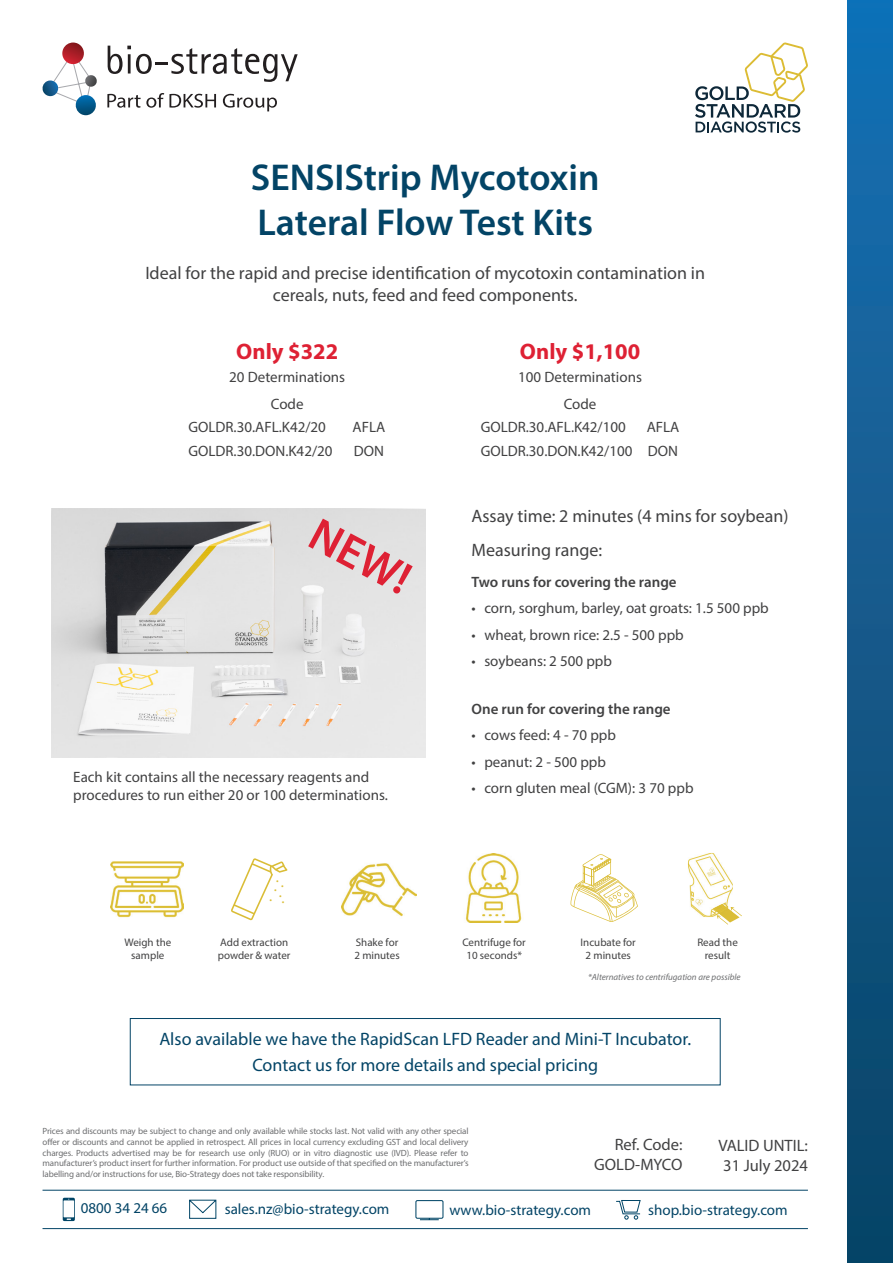
<style>
.page{position:relative;width:893px;height:1263px;background:#fff}
.page>*{position:absolute;margin:0;border:0;box-sizing:border-box;transform-origin:0 0}
.t1{font:600 46.5px "Myriad Pro";color:#de2134}
.t2{font:600 37.5px/45px "Myriad Pro";color:#034466}
.t3{font:700 22.5px "Myriad Pro";color:#de2134}
.t4{font:18px/21.6px "Myriad Pro";color:#414142;text-align:center}
.t5{font:18px "Myriad Pro";color:#034466}
.Valid___Ref{font:16.5px "Myriad Pro";color:#414142}
.t6{font:15px/18px "Myriad Pro";color:#414142}
.t7{font:15px "Myriad Pro";color:#034466}
.t8{font:600 15px "Myriad Pro";color:#414142}
.t9{font:15px/13.2px "Myriad Pro";color:#dabd36;text-align:center}
.t10{font:10.95px "Myriad Pro";color:#414142}
.t11{font:9px/10.8px "Myriad Pro";letter-spacing:-.01em;color:#6d6e70;text-align:justify}
.t12{font:italic 9px "Myriad Pro";color:#6d6e70}
</style>
<div class="page">
<svg style="left:695px;top:43px;width:113px;height:90px"></svg>
<img style="left:52px;top:508px;width:373px;height:249px">
<img style="left:465px;top:853px;width:57px;height:69px">
<img style="left:342px;top:863px;width:74px;height:54px">
<img style="left:111px;top:861px;width:72px;height:57px">
<svg style="left:231px;top:858px;width:56px;height:62px"></svg>
<img style="left:688px;top:853px;width:45px;height:64px">
<svg style="left:713px;top:904px;width:29px;height:21px"></svg>
<svg style="left:570px;top:854px;width:68px;height:68px"></svg>
<div style="left:130px;top:1018px;width:590px;height:67px;border:1px solid #034466"></div>
<svg style="left:107px;top:93px;width:109px;height:15px"></svg>
<svg style="left:223px;top:94px;width:54px;height:17px"></svg>
<svg style="left:42px;top:43px;width:55px;height:72px"></svg>
<svg style="left:108px;top:46px;width:190px;height:36px"></svg>
<div style="left:847px;top:0;width:46px;height:1263px;background:linear-gradient(to bottom,#1870b5,#0b4364)"></div>
<hr style="left:43px;top:1190px;width:765px;height:1px;background:#034466">
<hr style="left:43px;top:1228px;width:765px;height:1px;background:#034466">
<svg style="left:616px;top:1200px;width:25px;height:20px"></svg>
<svg style="left:415px;top:1200px;width:29px;height:21px"></svg>
<svg style="left:189px;top:1199px;width:28px;height:20px"></svg>
<svg style="left:63px;top:1198px;width:12px;height:23px"></svg>
<p class="t2" style="left:251px;top:154px;width:350px">SENSIStrip Mycotoxin<br>Lateral Flow Test Kits</p>
<p class="t4" style="left:145px;top:262px;width:561px">Ideal for the rapid and precise identification of mycotoxin contamination in cereals, nuts, feed and feed components.</p>
<p class="t3" style="left:236px;top:337px;width:103px">Only $322</p>
<p class="t6" style="left:229px;top:367px;width:117px">20 Determinations</p>
<p class="t6" style="left:271px;top:395px;width:34px">Code</p>
<p class="t6" style="left:188px;top:418px;width:139px">GOLDR.30.AFL.K42/20</p>
<p class="t6" style="left:353px;top:418px;width:34px">AFLA</p>
<p class="t6" style="left:188px;top:441px;width:146px">GOLDR.30.DON.K42/20</p>
<p class="t6" style="left:354px;top:441px;width:32px">DON</p>
<p class="t3" style="left:520px;top:337px;width:122px">Only $1,100</p>
<p class="t6" style="left:518px;top:367px;width:125px">100 Determinations</p>
<p class="t6" style="left:564px;top:395px;width:34px">Code</p>
<p class="t6" style="left:481px;top:418px;width:147px">GOLDR.30.AFL.K42/100</p>
<p class="t6" style="left:647px;top:418px;width:34px">AFLA</p>
<p class="t6" style="left:481px;top:441px;width:153px">GOLDR.30.DON.K42/100</p>
<p class="t6" style="left:648px;top:441px;width:32px">DON</p>
<p class="t1" style="left:326px;top:505px;width:109px;rotate:28deg">NEW!</p>
<p class="t6" style="left:73px;top:768px;width:316px">Each kit contains all the necessary reagents and procedures to run either 20 or 100 determinations.</p>
<p class="t10" style="left:124px;top:935px;width:48px">Weigh the</p>
<p class="t10" style="left:131px;top:949px;width:35px">sample</p>
<p class="t9" style="left:269px;top:877px;width:17px">.... . .</p>
<p class="t10" style="left:220px;top:935px;width:69px">Add extraction</p>
<p class="t10" style="left:218px;top:949px;width:74px">powder &amp; water</p>
<p class="t10" style="left:356px;top:935px;width:44px">Shake for</p>
<p class="t10" style="left:354px;top:949px;width:47px">2 minutes</p>
<p class="t4" style="left:472px;top:504px;width:319px">Assay time: 2 minutes (4 mins for soybean)</p>
<p class="t4" style="left:472px;top:539px;width:132px">Measuring range:</p>
<p class="t8" style="left:472px;top:572px;width:207px">Two runs for covering the range</p>
<p class="t6" style="left:472px;top:599px;width:299px">• corn, sorghum, barley, oat groats: 1.5 500 ppb</p>
<p class="t6" style="left:472px;top:625px;width:214px">• wheat, brown rice: 2.5 - 500 ppb</p>
<p class="t6" style="left:472px;top:652px;width:142px">• soybeans: 2 500 ppb</p>
<p class="t8" style="left:472px;top:699px;width:201px">One run for covering the range</p>
<p class="t6" style="left:472px;top:726px;width:146px">• cows feed: 4 - 70 ppb</p>
<p class="t6" style="left:472px;top:753px;width:136px">• peanut: 2 - 500 ppb</p>
<p class="t6" style="left:472px;top:779px;width:223px">• corn gluten meal (CGM): 3 70 ppb</p>
<p class="t10" style="left:462px;top:935px;width:65px">Centrifuge for</p>
<p class="t10" style="left:466px;top:949px;width:57px">10 seconds*</p>
<p class="t10" style="left:580px;top:935px;width:57px">Incubate for</p>
<p class="t10" style="left:586px;top:949px;width:47px">2 minutes</p>
<p class="t10" style="left:697px;top:935px;width:42px">Read the</p>
<p class="t10" style="left:705px;top:949px;width:27px">result</p>
<p class="t12" style="left:588px;top:971px;width:154px">*Alternatives to centrifugation are possible</p>
<p class="t5" style="left:159px;top:1028px;width:533px">Also available we have the RapidScan LFD Reader and Mini-T Incubator.</p>
<p class="t5" style="left:252px;top:1054px;width:347px">Contact us for more details and special pricing</p>
<p class="t11" style="left:43px;top:1125px;width:428px">Prices and discounts may be subject to change and only available while stocks last. Not valid with any other special offer or discounts and cannot be applied in retrospect. All prices in local currency excluding GST and local delivery charges. Products advertised may be for research use only (RUO) or in vitro diagnostic use (IVD). Please refer to manufacturer’s product insert for further information. For product use outside of that specified on the manufacturer’s labelling and/or instructions for use, Bio-Strategy does not take responsibility.</p>
<p class="t7" style="left:81px;top:1199px;width:88px">0800 34 24 66</p>
<p class="t7" style="left:225px;top:1199px;width:166px">sales.nz@bio-strategy.com</p>
<p class="t7" style="left:449px;top:1201px;width:143px">www.bio-strategy.com</p>
<p class="t7" style="left:648px;top:1201px;width:141px">shop.bio-strategy.com</p>
<p class="Valid___Ref" style="left:615px;top:1134px;width:69px">Ref. Code:</p>
<p class="Valid___Ref" style="left:594px;top:1154px;width:90px">GOLD-MYCO</p>
<p class="Valid___Ref" style="left:718px;top:1135px;width:91px">VALID UNTIL:</p>
<p class="Valid___Ref" style="left:723px;top:1155px;width:86px">31 July 2024</p>
</div>
